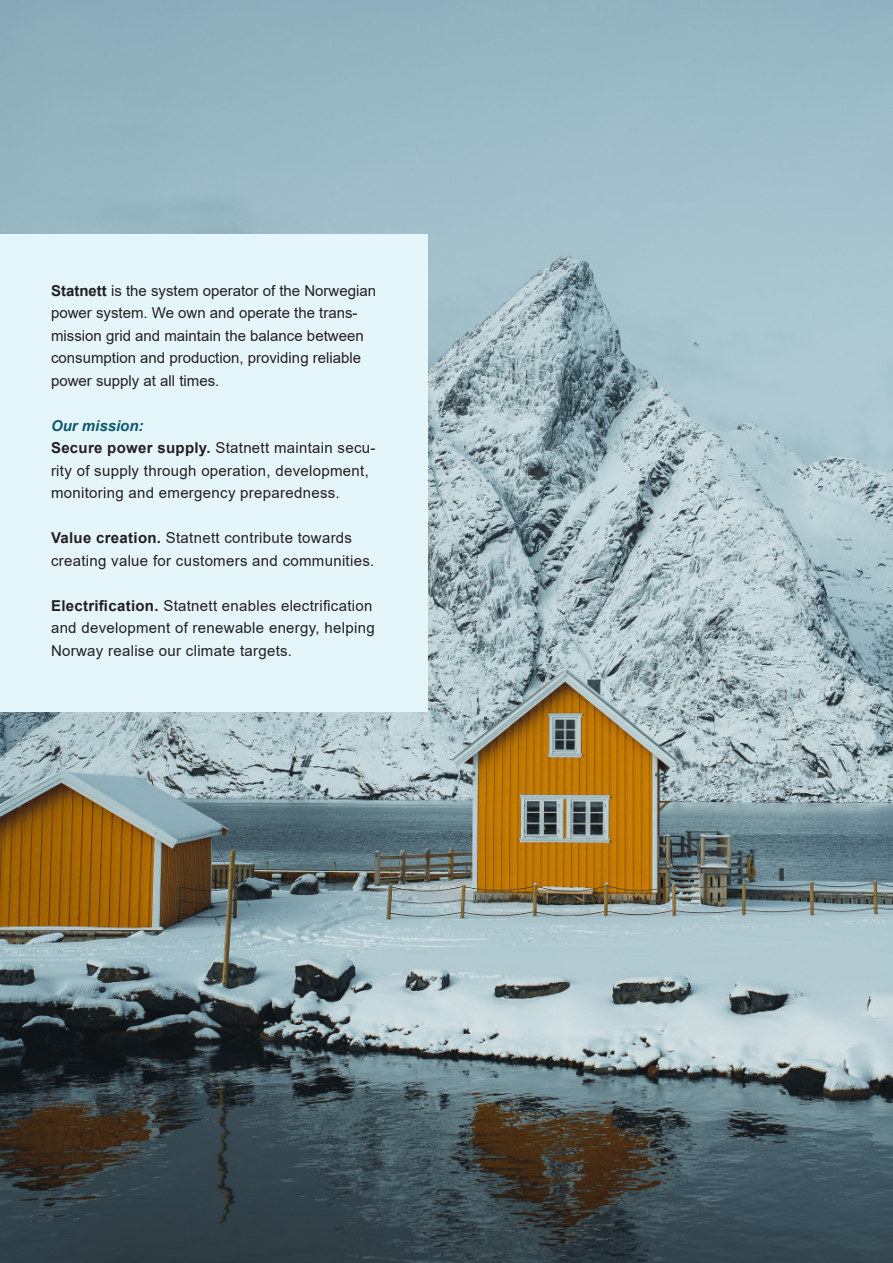
<style>
.page{position:relative;width:893px;height:1263px;background:#fff}
.page>*{position:absolute;margin:0;border:0;box-sizing:border-box;transform-origin:0 0}
.t1{font:15px/22.5px "Arial";letter-spacing:.02em;color:#231f20}
.t2{font:15px/22.5px "Arial";color:#231f20}
.t3{font:italic 700 15px "Arial";color:#0f5970}
.s1{font-weight:700}
</style>
<div class="page">
<img style="left:0;top:0;width:893px;height:1263px">
<div style="left:0;top:234px;width:427px;height:477px;background:#e5f6fb"></div>
<p class="t2" style="left:51px;top:279px;width:327px"><span class="s1">Statnett</span> is the system operator of the Norwegian power system. We own and operate the trans&shy;mission grid and maintain the balance between consumption and production, providing reliable power supply at all times.</p>
<p class="t3" style="left:51px;top:416px;width:94px">Our mission:</p>
<p class="t1" style="left:51px;top:437px;width:326px"><span class="s1">Secure power supply.</span> Statnett maintain secu&shy;rity of supply through operation, development, monitoring and emergency preparedness.</p>
<p class="t1" style="left:51px;top:527px;width:325px"><span class="s1">Value creation.</span> Statnett contribute towards creating value for customers and communities.</p>
<p class="t1" style="left:51px;top:594px;width:325px"><span class="s1">Electrification.</span> Statnett enables electrification and development of renewable energy, helping<br>Norway realise our climate targets.</p>
</div>
